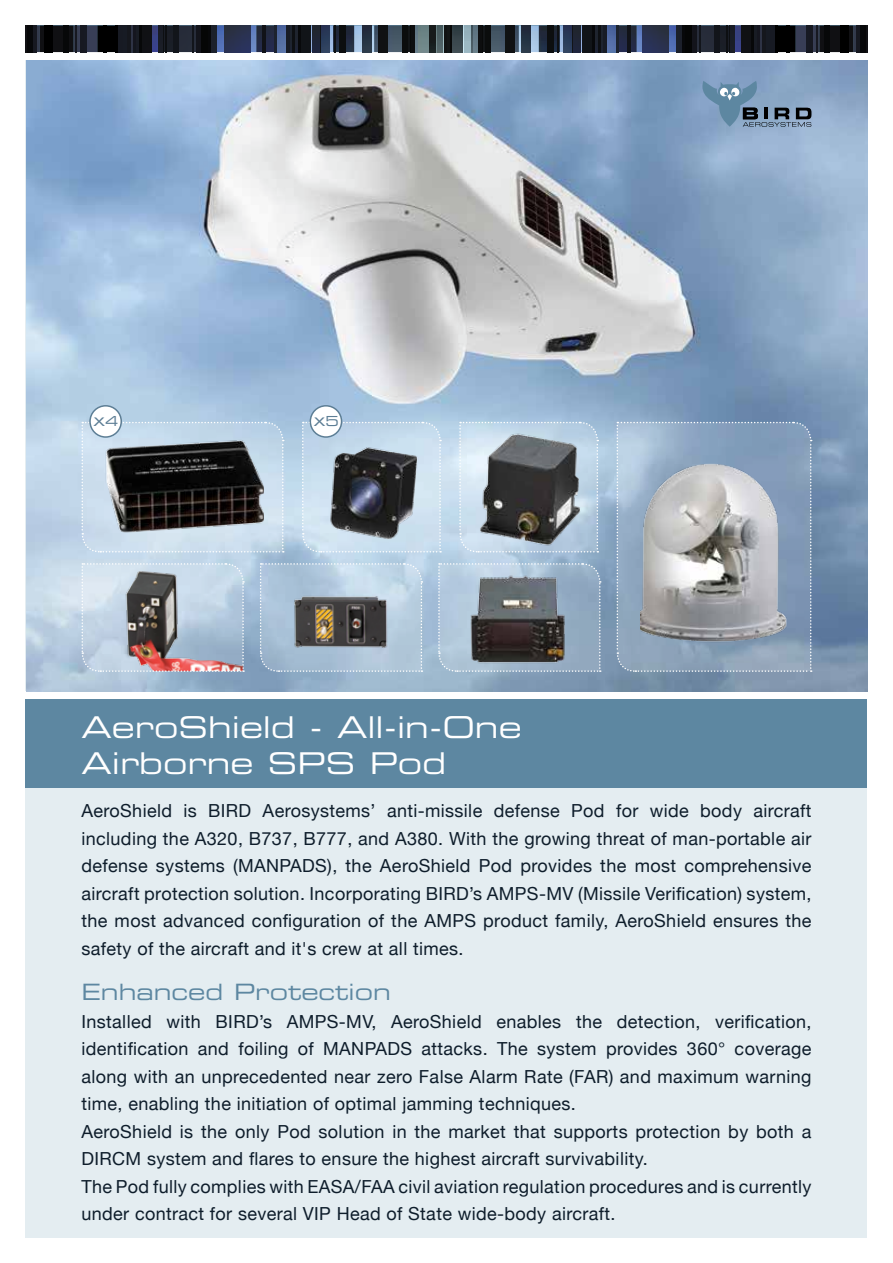
<style>
.page{position:relative;width:893px;height:1263px;background:#fff}
.page>*{position:absolute;margin:0;border:0;box-sizing:border-box;transform-origin:0 0}
.t1{font:30px "Eurostile LT Std Ex 2";color:#fff}
.t2{font:22.5px "Eurostile LT Std Ex 2";color:#5d87a1}
.t3{font:18px/27.5px "Helvetica Neue";letter-spacing:.02em;color:#0e1d2b}
.t4{font:16.8px "Eurostile LT Std Ex 2";color:#5d7e95}
.t5{font:13.8px "Eurostile LT Std Ex 2";color:#5d7e95}
</style>
<div class="page">
<img style="left:27px;top:60px;width:840px;height:631px">
<div style="left:26px;top:699px;width:841px;height:538px;background:#e4edf1"></div>
<svg style="left:702px;top:81px;width:109px;height:46px;background:#748faa"></svg>
<svg style="left:81px;top:421px;width:203px;height:132px;background:#7b848c"></svg>
<svg style="left:301px;top:421px;width:140px;height:132px;background:#93a0ac"></svg>
<svg style="left:459px;top:421px;width:140px;height:132px;background:#8a959d"></svg>
<svg style="left:81px;top:562px;width:163px;height:111px;background:#acb1bc"></svg>
<div style="left:26px;top:699px;width:841px;height:89px;background:#5d87a1"></div>
<svg style="left:259px;top:562px;width:164px;height:111px;background:#9aaab7"></svg>
<svg style="left:437px;top:562px;width:164px;height:111px;background:#828f9b"></svg>
<svg style="left:616px;top:421px;width:196px;height:252px;background:#9eabb9"></svg>
<div style="left:90px;top:406px;width:31px;height:31px;background:#fff;border-radius:50%"></div>
<div style="left:89px;top:405px;width:33px;height:33px;border:2px solid #5d7e95;border-radius:50%"></div>
<div style="left:310px;top:406px;width:32px;height:31px;background:#fff;border-radius:50%"></div>
<div style="left:310px;top:405px;width:32px;height:33px;border:2px solid #5d7e95;border-radius:50%"></div>
<img style="left:26px;top:26px;width:392px;height:26px">
<img style="left:40px;top:26px;width:33px;height:26px">
<img style="left:44px;top:26px;width:9px;height:26px">
<img style="left:158px;top:26px;width:58px;height:26px">
<img style="left:97px;top:26px;width:54px;height:26px">
<img style="left:80px;top:26px;width:6px;height:26px">
<svg style="left:163px;top:26px;width:4px;height:26px"></svg>
<img style="left:103px;top:26px;width:4px;height:26px">
<img style="left:192px;top:26px;width:2px;height:26px">
<svg style="left:76px;top:26px;width:1px;height:26px"></svg>
<img style="left:333px;top:26px;width:21px;height:26px">
<img style="left:379px;top:26px;width:8px;height:26px">
<img style="left:362px;top:26px;width:9px;height:26px">
<img style="left:312px;top:26px;width:18px;height:26px">
<img style="left:256px;top:26px;width:54px;height:26px">
<img style="left:340px;top:26px;width:5px;height:26px">
<img style="left:262px;top:26px;width:4px;height:26px">
<img style="left:225px;top:26px;width:26px;height:26px">
<img style="left:63px;top:26px;width:5px;height:26px">
<svg style="left:410px;top:26px;width:1px;height:26px"></svg>
<svg style="left:320px;top:26px;width:1px;height:26px"></svg>
<svg style="left:334px;top:26px;width:1px;height:26px"></svg>
<img style="left:418px;top:26px;width:20px;height:26px">
<img style="left:430px;top:26px;width:6px;height:26px">
<img style="left:438px;top:26px;width:429px;height:26px">
<svg style="left:443px;top:26px;width:1px;height:26px"></svg>
<img style="left:819px;top:26px;width:34px;height:26px">
<img style="left:840px;top:26px;width:9px;height:26px">
<img style="left:677px;top:26px;width:58px;height:26px">
<img style="left:742px;top:26px;width:53px;height:26px">
<img style="left:807px;top:26px;width:6px;height:26px">
<svg style="left:726px;top:26px;width:4px;height:26px"></svg>
<img style="left:786px;top:26px;width:4px;height:26px">
<img style="left:699px;top:26px;width:2px;height:26px">
<svg style="left:816px;top:26px;width:1px;height:26px"></svg>
<img style="left:539px;top:26px;width:21px;height:26px">
<img style="left:506px;top:26px;width:8px;height:26px">
<img style="left:522px;top:26px;width:9px;height:26px">
<img style="left:563px;top:26px;width:18px;height:26px">
<img style="left:583px;top:26px;width:53px;height:26px">
<img style="left:548px;top:26px;width:5px;height:26px">
<img style="left:627px;top:26px;width:4px;height:26px">
<img style="left:642px;top:26px;width:26px;height:26px">
<img style="left:825px;top:26px;width:5px;height:26px">
<svg style="left:482px;top:26px;width:1px;height:26px"></svg>
<svg style="left:572px;top:26px;width:1px;height:26px"></svg>
<svg style="left:558px;top:26px;width:1px;height:26px"></svg>
<svg style="left:472px;top:26px;width:1px;height:26px"></svg>
<p class="t5" style="left:105px;top:411px;width:15px">4</p>
<p class="t4" style="left:94px;top:408px;width:13px">x</p>
<p class="t5" style="left:325px;top:411px;width:15px">5</p>
<p class="t4" style="left:314px;top:408px;width:13px">x</p>
<h1 class="t1" style="left:81px;top:706px;width:215px">AeroShield</h1>
<h1 class="t1" style="left:309px;top:706px;width:15px">-</h1>
<h1 class="t1" style="left:337px;top:706px;width:186px">All-in-One</h1>
<h1 class="t1" style="left:81px;top:743px;width:173px">Airborne</h1>
<h1 class="t1" style="left:268px;top:743px;width:89px">SPS</h1>
<h1 class="t1" style="left:370px;top:743px;width:78px">Pod</h1>
<p class="t3" style="left:81px;top:798px;width:92px">AeroShield</p>
<p class="t3" style="left:81px;top:825px;width:732px">including the A320, B737, B777, and A380. With the growing threat of man-portable air</p>
<p class="t3" style="left:684px;top:853px;width:129px">comprehensive</p>
<p class="t3" style="left:494px;top:798px;width:68px">defense</p>
<p class="t3" style="left:616px;top:798px;width:24px">for</p>
<p class="t3" style="left:753px;top:798px;width:60px">aircraft</p>
<p class="t3" style="left:183px;top:798px;width:15px">is</p>
<p class="t3" style="left:208px;top:798px;width:45px">BIRD</p>
<p class="t3" style="left:263px;top:798px;width:114px">Aerosystems’</p>
<p class="t3" style="left:387px;top:798px;width:97px">anti-missile</p>
<p class="t3" style="left:571px;top:798px;width:35px">Pod</p>
<p class="t3" style="left:650px;top:798px;width:41px">wide</p>
<p class="t3" style="left:700px;top:798px;width:43px">body</p>
<p class="t3" style="left:233px;top:853px;width:106px">(MANPADS ,)</p>
<p class="t3" style="left:380px;top:853px;width:92px">AeroShield</p>
<p class="t3" style="left:81px;top:853px;width:731px">defense<br>aircraft protection solution. Incorporating BIRD s’ AMPS-MV (Missile Verification) system, the most advanced configuration of the AMPS product family, AeroShield ensures the safety of the aircraft and s'i t crew at all times.</p>
<p class="t2" style="left:234px;top:977px;width:158px">Protection</p>
<p class="t3" style="left:346px;top:853px;width:28px">the</p>
<p class="t3" style="left:479px;top:853px;width:35px">Pod</p>
<p class="t3" style="left:520px;top:853px;width:73px">provides</p>
<p class="t3" style="left:600px;top:853px;width:28px">the</p>
<p class="t3" style="left:156px;top:853px;width:70px">systems</p>
<p class="t3" style="left:635px;top:853px;width:43px">most</p>
<p class="t2" style="left:81px;top:977px;width:143px">Enhanced</p>
<p class="t3" style="left:81px;top:1009px;width:72px">Installed</p>
<p class="t3" style="left:166px;top:1009px;width:36px">with</p>
<p class="t3" style="left:216px;top:1009px;width:58px">BIRD s’</p>
<p class="t3" style="left:287px;top:1009px;width:91px">AMPS-MV,</p>
<p class="t3" style="left:391px;top:1009px;width:92px">AeroShield</p>
<p class="t3" style="left:496px;top:1009px;width:66px">enables</p>
<p class="t3" style="left:576px;top:1009px;width:28px">the</p>
<p class="t3" style="left:617px;top:1009px;width:85px">detection,</p>
<p class="t3" style="left:715px;top:1009px;width:98px">verification,</p>
<p class="t3" style="left:323px;top:1036px;width:90px">MANPADS</p>
<p class="t3" style="left:81px;top:1036px;width:731px">identification<br>along with an unprecedented near zero False Alarm Rate (FAR) and maximum warning time, enabling the initiation of optimal jamming techniques.<br>AeroShield is the only Pod solution in the market that supports protection by both a DIRCM system and flares to ensure the highest aircraft survivability.<br>The Pod fully complies with EASA/FAA civil aviation regulation procedures and is currently under contract for several VIP Head of State wide-body aircraft.</p>
<p class="t3" style="left:238px;top:1036px;width:52px">foiling</p>
<p class="t3" style="left:298px;top:1036px;width:18px">of</p>
<p class="t3" style="left:198px;top:1036px;width:33px">and</p>
<p class="t3" style="left:421px;top:1036px;width:68px">attacks.</p>
<p class="t3" style="left:497px;top:1036px;width:32px">The</p>
<p class="t3" style="left:606px;top:1036px;width:73px">provides</p>
<p class="t3" style="left:687px;top:1036px;width:40px">360°</p>
<p class="t3" style="left:537px;top:1036px;width:61px">system</p>
<p class="t3" style="left:735px;top:1036px;width:78px">coverage</p>
</div>
